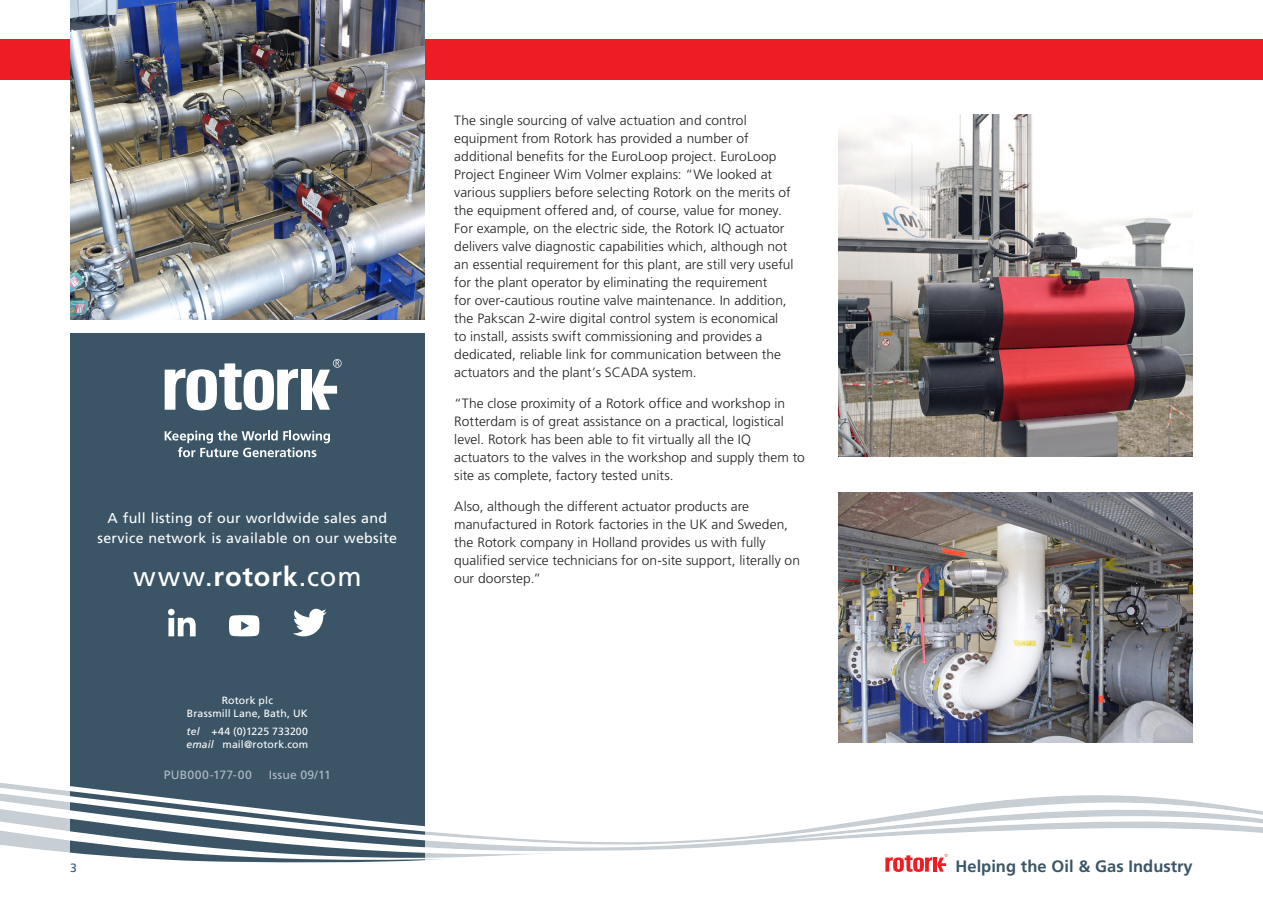
<style>
.page{position:relative;width:1263px;height:919px;background:#fff}
.page>*{position:absolute;margin:0;border:0;box-sizing:border-box;transform-origin:0 0}
.t1{font:27.15px "Frutiger LT Std";letter-spacing:.055em;color:#fff}
.t2{font:700 16.5px "Frutiger LT Std";color:#3b5566}
.t3{font:14.25px/19.5px "Frutiger LT Std";letter-spacing:.02em;color:#fff;text-align:center}
.Body_Text{font:300 13.5px/18px "Frutiger LT Std";letter-spacing:.005em;color:#231f20}
.t4{font:12px "Frutiger LT Std";letter-spacing:.02em;color:#b2bbc6}
.t5{font:12px "Frutiger LT Std";color:#3b5566}
.Address_Panel{font:10.5px "Frutiger LT Std";letter-spacing:.015em;color:#fff}
.s1{font-weight:700}
.s2{font-style:italic}
</style>
<div class="page">
<div style="left:0;top:39px;width:1263px;height:41px;background:#ee1d23"></div>
<div style="left:70px;top:333px;width:354px;height:533px;background:#3b5566"></div>
<img style="left:70px;top:0;width:354px;height:319px">
<svg style="left:168px;top:608px;width:28px;height:28px"></svg>
<svg style="left:293px;top:608px;width:34px;height:28px"></svg>
<svg style="left:229px;top:615px;width:31px;height:21px"></svg>
<svg style="left:165px;top:430px;width:165px;height:27px"></svg>
<div style="left:301px;top:369px;width:10px;height:40px;background:#fff"></div>
<svg style="left:165px;top:363px;width:133px;height:48px"></svg>
<svg style="left:312px;top:359px;width:30px;height:50px"></svg>
<svg style="left:0;top:772px;width:1263px;height:100px"></svg>
<img style="left:838px;top:115px;width:355px;height:342px">
<img style="left:838px;top:492px;width:355px;height:250px">
<svg style="left:881px;top:853px;width:67px;height:18px"></svg>
<p class="Body_Text" style="left:454px;top:111px;width:341px">The single sourcing of valve actuation and control equipment from Rotork has provided a number of additional benefits for the EuroLoop project. EuroLoop Project Engineer Wim Volmer explains: “We looked at various suppliers before selecting Rotork on the merits of the equipment offered and, of course, value for money.<br>For example, on the electric side, the Rotork IQ actuator delivers valve diagnostic capabilities which, although not an essential requirement for this plant, are still very useful for the plant operator by eliminating the requirement<br>for over-cautious routine valve maintenance. In addition, the Pakscan 2-wire digital control system is economical to install, assists swift commissioning and provides a dedicated, reliable link for communication between the actuators and the plant’s SCADA system.</p>
<p class="Body_Text" style="left:454px;top:394px;width:352px">“The close proximity of a Rotork office and workshop in Rotterdam is of great assistance on a practical, logistical level. Rotork has been able to fit virtually all the IQ actuators to the valves in the workshop and supply them to site as complete, factory tested units.</p>
<p class="Body_Text" style="left:454px;top:497px;width:347px">Also, although the different actuator products are manufactured in Rotork factories in the UK and Sweden, the Rotork company in Holland provides us with fully qualified service technicians for on-site support, literally on</p>
<p class="t3" style="left:98px;top:509px;width:301px">A full listing of our worldwide sales and service network is available on our website</p>
<p class="t1" style="left:133px;top:560px;width:230px">www.<span class="s1">rotork</span>.com</p>
<p class="Body_Text" style="left:454px;top:569px;width:88px">our doorstep.”</p>
<p class="Address_Panel" style="left:222px;top:693px;width:53px">Rotork plc</p>
<p class="Address_Panel" style="left:187px;top:707px;width:122px">Brassmill Lane, Bath, UK</p>
<p class="Address_Panel" style="left:187px;top:725px;width:123px"><span class="s2">tel</span> +44 (0)1225 733200</p>
<p class="Address_Panel" style="left:186px;top:738px;width:123px"><span class="s2">email</span> mail@rotork.com</p>
<p class="t4" style="left:164px;top:767px;width:89px">PUB000-177-00</p>
<p class="t4" style="left:269px;top:767px;width:63px">Issue 09/11</p>
<p class="t5" style="left:70px;top:860px;width:8px">3</p>
<p class="t2" style="left:955px;top:856px;width:239px">Helping the Oil &amp; Gas Industry</p>
<p class="t2" style="left:951px;top:856px;width:174px">Helping the XXXXXXX</p>
</div>
